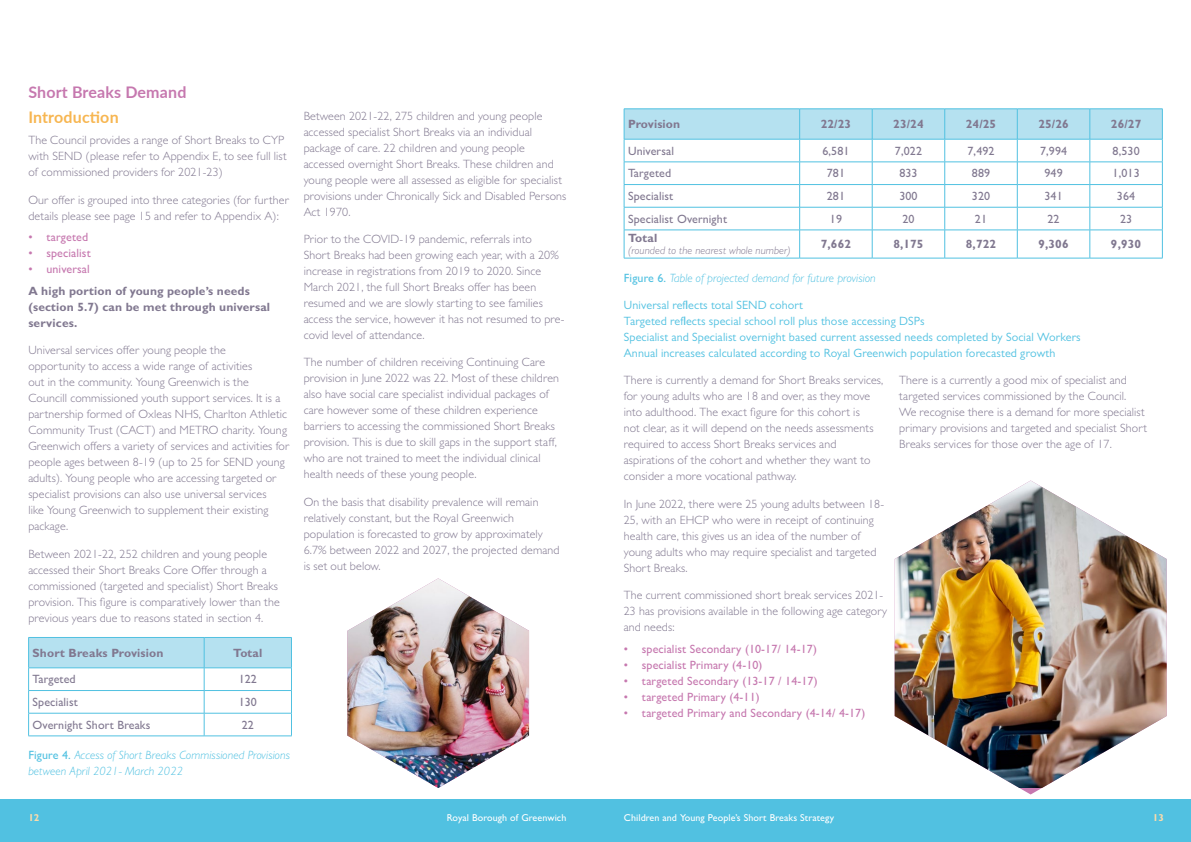
<style>
.page{position:relative;width:1191px;height:842px;background:#fff}
.page>*{position:absolute;margin:0;border:0;box-sizing:border-box;transform-origin:0 0}
.t1{font:700 16px "Lato";letter-spacing:.01em;color:#c678af}
.t2{font:700 16px "Lato";letter-spacing:.01em;color:#f7b651}
.t3{font:300 12px/16px "Gill Sans MT Std";letter-spacing:.01em;color:#817890}
.t4{font:12px/16px "Gill Sans MT Std";letter-spacing:.01em;color:#51c1e1}
.t5{font:500 12px "Gill Sans MT Std";letter-spacing:.01em;color:#c678af}
.t6{font:700 12px/16px "Gill Sans MT Std";letter-spacing:.01em;color:#817890}
.t7{font:500 12px "Gill Sans MT Std";letter-spacing:.01em;color:#817890}
.t8{font:italic 300 12px/16px "Gill Sans MT Std";letter-spacing:.01em;color:#51c1e1}
.t9{font:italic 300 11px "Gill Sans MT Std";letter-spacing:.01em;color:#817890}
.t10{font:500 10px "Gill Sans MT Std";letter-spacing:.01em;color:#fff}
.t11{font:700 10px "Gill Sans MT Std";color:#fbdbab}
.s1{font-weight:500;font-style:normal}
</style>
<div class="page">
<div style="left:0;top:799px;width:1191px;height:43px;background:#51c1e1"></div>
<hr style="left:204px;top:736px;width:88px;height:1px;background:#51c1e1">
<svg style="left:28px;top:637px;width:264px;height:99px"></svg>
<hr style="left:28px;top:690px;width:176px;height:1px;background:#51c1e1">
<hr style="left:28px;top:713px;width:176px;height:1px;background:#51c1e1">
<hr style="left:28px;top:736px;width:176px;height:1px;background:#51c1e1">
<img style="left:347px;top:578px;width:182px;height:210px">
<hr style="left:799px;top:258px;width:73px;height:1px;background:#51c1e1">
<hr style="left:872px;top:258px;width:72px;height:1px;background:#51c1e1">
<hr style="left:944px;top:258px;width:73px;height:1px;background:#51c1e1">
<hr style="left:1017px;top:258px;width:72px;height:1px;background:#51c1e1">
<hr style="left:1089px;top:258px;width:73px;height:1px;background:#51c1e1">
<svg style="left:624px;top:109px;width:539px;height:149px"></svg>
<hr style="left:624px;top:184px;width:175px;height:1px;background:#51c1e1">
<hr style="left:624px;top:207px;width:175px;height:1px;background:#51c1e1">
<hr style="left:624px;top:230px;width:175px;height:1px;background:#51c1e1">
<hr style="left:624px;top:258px;width:175px;height:1px;background:#51c1e1">
<img style="left:894px;top:480px;width:272px;height:308px">
<h1 class="t1" style="left:28px;top:80px;width:160px">Short Breaks Demand</h1>
<h1 class="t2" style="left:28px;top:105px;width:92px">Introduction</h1>
<p class="t3" style="left:28px;top:132px;width:260px">The Council provides a range of Short Breaks to CYP with SEND (please refer to Appendix E, to see full list of commissioned providers for 2021-23)</p>
<p class="t3" style="left:28px;top:192px;width:262px">Our offer is grouped into three categories (for further details please see page 15 and refer to Appendix A):</p>
<p class="t5" style="left:28px;top:230px;width:61px">• targeted</p>
<p class="t5" style="left:28px;top:246px;width:64px">• specialist</p>
<p class="t5" style="left:28px;top:262px;width:63px">• universal</p>
<p class="t6" style="left:28px;top:283px;width:243px">A high portion of young people’s needs (section 5.7) can be met through universal services.</p>
<p class="t3" style="left:28px;top:342px;width:263px">Universal services offer young people the<br>opportunity to access a wide range of activities<br>out in the community. Young Greenwich is the Councill commissioned youth support services. It is a partnership formed of Oxleas NHS, Charlton Athletic Community Trust (CACT) and METRO charity. Young Greenwich offers a variety of services and activities for people ages between 8-19 (up to 25 for SEND young adults). Young people who are accessing targeted or specialist provisions can also use universal services<br>like Young Greenwich to supplement their existing package.</p>
<p class="t3" style="left:28px;top:546px;width:253px">Between 2021-22, 252 children and young people accessed their Short Breaks Core Offer through a commissioned (targeted and specialist) Short Breaks provision. This figure is comparatively lower than the previous years due to reasons stated in section 4.</p>
<p class="t6" style="left:33px;top:644px;width:132px">Short Breaks Provision</p>
<p class="t6" style="left:233px;top:644px;width:31px">Total</p>
<p class="t7" style="left:33px;top:672px;width:45px">Targeted</p>
<p class="t7" style="left:239px;top:672px;width:20px">122</p>
<p class="t7" style="left:33px;top:695px;width:47px">Specialist</p>
<p class="t7" style="left:239px;top:695px;width:20px">130</p>
<p class="t7" style="left:33px;top:717px;width:119px">Overnight Short Breaks</p>
<p class="t7" style="left:242px;top:717px;width:14px">22</p>
<p class="t8" style="left:28px;top:747px;width:263px"><span class="s1">Figure 4.</span> Access of Short Breaks Commissioned Provisions between April 2021- March 2022</p>
<p class="t3" style="left:304px;top:107px;width:264px">Between 2021-22, 275 children and young people accessed specialist Short Breaks via an individual package of care. 22 children and young people accessed overnight Short Breaks. These children and young people were all assessed as eligible for specialist provisions under Chronically Sick and Disabled Persons Act 1970.</p>
<p class="t3" style="left:304px;top:231px;width:262px">Prior to the COVID-19 pandemic, referrals into<br>Short Breaks had been growing each year, with a 20% increase in registrations from 2019 to 2020. Since March 2021, the full Short Breaks offer has been resumed and we are slowly starting to see families access the service, however it has not resumed to pre&shy;covid level of attendance.</p>
<p class="t3" style="left:304px;top:354px;width:257px">The number of children receiving Continuing Care provision in June 2022 was 22. Most of these children also have social care specialist individual packages of care however some of these children experience barriers to accessing the commissioned Short Breaks provision. This is due to skill gaps in the support staff, who are not trained to meet the individual clinical health needs of these young people.</p>
<p class="t3" style="left:304px;top:493px;width:257px">On the basis that disability prevalence will remain relatively constant, but the Royal Greenwich population is forecasted to grow by approximately 6.7% between 2022 and 2027, the projected demand is set out below.</p>
<p class="t6" style="left:628px;top:116px;width:54px">Provision</p>
<p class="t6" style="left:820px;top:116px;width:32px">22/23</p>
<p class="t6" style="left:893px;top:116px;width:32px">23/24</p>
<p class="t6" style="left:965px;top:116px;width:32px">24/25</p>
<p class="t6" style="left:1038px;top:116px;width:32px">25/26</p>
<p class="t6" style="left:1111px;top:116px;width:32px">26/27</p>
<p class="t7" style="left:628px;top:143px;width:47px">Universal</p>
<p class="t7" style="left:822px;top:143px;width:29px">6,581</p>
<p class="t7" style="left:895px;top:143px;width:29px">7,022</p>
<p class="t7" style="left:967px;top:143px;width:29px">7,492</p>
<p class="t7" style="left:1040px;top:143px;width:29px">7,994</p>
<p class="t7" style="left:1112px;top:143px;width:29px">8,530</p>
<p class="t7" style="left:628px;top:166px;width:45px">Targeted</p>
<p class="t7" style="left:827px;top:166px;width:20px">781</p>
<p class="t7" style="left:899px;top:166px;width:20px">833</p>
<p class="t7" style="left:972px;top:166px;width:20px">889</p>
<p class="t7" style="left:1044px;top:166px;width:20px">949</p>
<p class="t7" style="left:1112px;top:166px;width:29px">1,013</p>
<p class="t7" style="left:628px;top:189px;width:47px">Specialist</p>
<p class="t7" style="left:827px;top:189px;width:20px">281</p>
<p class="t7" style="left:899px;top:189px;width:20px">300</p>
<p class="t7" style="left:972px;top:189px;width:20px">320</p>
<p class="t7" style="left:1044px;top:189px;width:20px">341</p>
<p class="t7" style="left:1117px;top:189px;width:20px">364</p>
<p class="t7" style="left:628px;top:211px;width:101px">Specialist Overnight</p>
<p class="t7" style="left:830px;top:211px;width:14px">19</p>
<p class="t7" style="left:902px;top:211px;width:14px">20</p>
<p class="t7" style="left:975px;top:211px;width:14px">21</p>
<p class="t7" style="left:1047px;top:211px;width:14px">22</p>
<p class="t7" style="left:1120px;top:211px;width:14px">23</p>
<p class="t6" style="left:628px;top:230px;width:31px">Total</p>
<p class="t9" style="left:628px;top:244px;width:164px">(rounded to the nearest whole number)</p>
<p class="t6" style="left:821px;top:236px;width:32px">7,662</p>
<p class="t6" style="left:893px;top:236px;width:32px">8,175</p>
<p class="t6" style="left:966px;top:236px;width:32px">8,722</p>
<p class="t6" style="left:1038px;top:236px;width:32px">9,306</p>
<p class="t6" style="left:1111px;top:236px;width:32px">9,930</p>
<p class="t8" style="left:624px;top:269px;width:253px"><span class="s1">Figure 6.</span> Table of projected demand for future provision</p>
<p class="t4" style="left:624px;top:297px;width:458px">Universal reflects total SEND cohort<br>Targeted reflects special school roll plus those accessing DSPs<br>Specialist and Specialist overnight based current assessed needs completed by Social Workers Annual increases calculated according to Royal Greenwich population forecasted growth</p>
<p class="t3" style="left:624px;top:372px;width:261px">There is currently a demand for Short Breaks services, for young adults who are 18 and over, as they move into adulthood. The exact figure for this cohort is<br>not clear, as it will depend on the needs assessments required to access Short Breaks services and aspirations of the cohort and whether they want to consider a more vocational pathway.</p>
<p class="t3" style="left:624px;top:495px;width:262px">In June 2022, there were 25 young adults between 18- 25, with an EHCP who were in receipt of continuing health care, this gives us an idea of the number of young adults who may require specialist and targeted Short Breaks.</p>
<p class="t3" style="left:624px;top:587px;width:265px">The current commissioned short break services 2021-<br>23 has provisions available in the following age category and needs:</p>
<p class="t5" style="left:624px;top:641px;width:194px">• specialist Secondary (10-17/ 14-17)</p>
<p class="t5" style="left:624px;top:657px;width:140px">• specialist Primary (4-10)</p>
<p class="t5" style="left:624px;top:673px;width:195px">• targeted Secondary (13-17 / 14-17)</p>
<p class="t5" style="left:624px;top:689px;width:137px">• targeted Primary (4-11)</p>
<p class="t5" style="left:624px;top:705px;width:243px">• targeted Primary and Secondary (4-14/ 4-17)</p>
<p class="t3" style="left:899px;top:372px;width:249px">There is a currently a good mix of specialist and targeted services commissioned by the Council.<br>We recognise there is a demand for more specialist primary provisions and targeted and specialist Short Breaks services for those over the age of 17.</p>
<p class="t11" style="left:28px;top:812px;width:13px">12</p>
<p class="t10" style="left:447px;top:812px;width:121px">Royal Borough of Greenwich</p>
<p class="t10" style="left:624px;top:812px;width:212px">Children and Young People’s Short Breaks Strategy</p>
<p class="t11" style="left:1152px;top:812px;width:13px">13</p>
</div>
